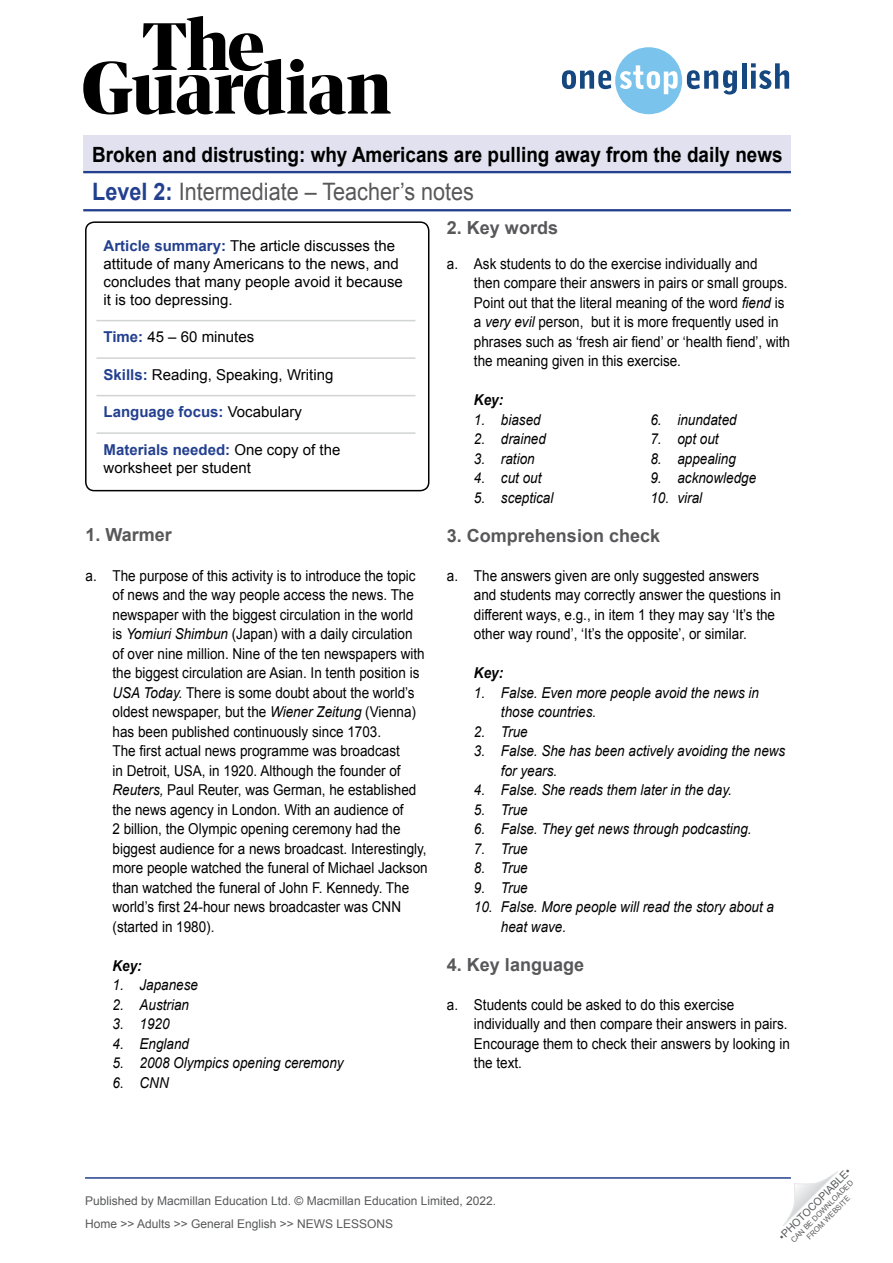
<style>
.page{position:relative;width:893px;height:1263px;background:#fff}
.page>*{position:absolute;margin:0;border:0;box-sizing:border-box;transform-origin:0 0}
.t1{font:24px "Arial";color:#58585a;scale:.9 1}
.t2{font:700 21px "Arial";color:#000;scale:.9 1}
.TN__Title{font:700 18px "Arial";color:#58585a}
.TN__Info_box_-_body{font:15px/19.5px "Arial";color:#000;scale:.9 1}
.t3{font:italic 15px/19.5px "Arial";color:#000;scale:.9 1}
.TN__Info_box_-_body-2{font:15px/18px "Arial";color:#000}
.TN__Info_box_-_body-3{font:700 15px "Arial";color:#23408f}
.TN__Key_title{font:italic 700 15px "Arial";color:#000;scale:.9 1}
.t4{font:12px/23px "Arial";color:#58595b}
.t5{font:10.5px "Arial";color:#58595b}
.t6{font:7.5px/9px "Arial";color:#58595b;text-align:center}
.s1{font-weight:700;color:#23408f}
.s2{font-style:italic}
.s3{font-weight:400;color:#000}
</style>
<div class="page">
<hr style="left:85px;top:1177px;width:706px;height:2px;background:#23408f">
<svg style="left:783px;top:1171px;width:55px;height:55px"></svg>
<div style="left:83px;top:136px;width:708px;height:37px;background:#e1e1ef"></div>
<hr style="left:83px;top:171px;width:708px;height:2px;background:#23408f">
<hr style="left:83px;top:209px;width:708px;height:2px;background:#23408f">
<svg style="left:83px;top:16px;width:308px;height:99px"></svg>
<svg style="left:562px;top:47px;width:175px;height:67px"></svg>
<hr style="left:742px;top:63px;width:4px;height:26px;background:#154780">
<svg style="left:751px;top:63px;width:38px;height:26px"></svg>
<hr style="left:96px;top:320px;width:319px;height:1px;background:#d1d3d4">
<hr style="left:96px;top:357px;width:319px;height:2px;background:#d1d3d4">
<hr style="left:96px;top:395px;width:319px;height:1px;background:#d1d3d4">
<hr style="left:96px;top:432px;width:319px;height:2px;background:#d1d3d4">
<div style="left:85px;top:221px;width:344px;height:270px;border:2px solid #000;border-radius:9px"></div>
<h2 class="t2" style="left:92px;top:141px;width:769px">Broken and distrusting: why Americans are pulling away from the daily news</h2>
<h1 class="t1" style="left:92px;top:176px;width:426px"><span class="s1">Level 2:</span> Intermediate – Teacher’s notes</h1>
<p class="TN__Title" style="left:447px;top:216px;width:113px">2. Key words</p>
<p class="TN__Info_box_-_body" style="left:474px;top:254px;width:353px;text-indent:-27px">a. Ask students to do the exercise individually and<br>then compare their answers in pairs or small groups.<br>Point out that the literal meaning of the word <span class="s2">fiend</span> is a <span class="s2">very evil</span> person, but it is more frequently used in phrases such as ‘fresh air fiend’ or ‘health fiend’, with the meaning given in this exercise.</p>
<p class="TN__Key_title" style="left:474px;top:390px;width:34px">Key:</p>
<p class="t3" style="left:474px;top:410px;width:76px">1. biased</p>
<p class="t3" style="left:474px;top:429px;width:82px">2. drained</p>
<p class="t3" style="left:474px;top:449px;width:69px">3. ration</p>
<p class="t3" style="left:474px;top:468px;width:77px">4. cut out</p>
<p class="t3" style="left:474px;top:488px;width:90px">5. sceptical</p>
<p class="TN__Info_box_-_body-2" style="left:104px;top:237px;width:301px"><span class="s1">Article summary:</span> The article discusses the attitude of many Americans to the news, and concludes that many people avoid it because it is too depressing.</p>
<p class="TN__Info_box_-_body-2" style="left:104px;top:328px;width:152px"><span class="s1">Time:</span> 45 – 60 minutes</p>
<p class="TN__Info_box_-_body-2" style="left:104px;top:366px;width:231px"><span class="s1">Skills:</span> Reading, Speaking, Writing</p>
<p class="TN__Info_box_-_body-3" style="left:104px;top:402px;width:200px">Language focus: <span class="s3">Vocabulary</span></p>
<p class="TN__Info_box_-_body-2" style="left:104px;top:441px;width:238px"><span class="s1">Materials needed:</span> One copy of the worksheet per student</p>
<p class="t3" style="left:650px;top:410px;width:97px">6. inundated</p>
<p class="t3" style="left:650px;top:429px;width:77px">7. opt out</p>
<p class="t3" style="left:650px;top:449px;width:97px">8. appealing</p>
<p class="t3" style="left:650px;top:468px;width:119px">9. acknowledge</p>
<p class="t3" style="left:650px;top:488px;width:59px">10. viral</p>
<p class="TN__Title" style="left:447px;top:523px;width:215px">3. Comprehension check</p>
<p class="TN__Info_box_-_body" style="left:474px;top:566px;width:342px;text-indent:-27px">a. The answers given are only suggested answers and students may correctly answer the questions in different ways, e.g., in item 1 they may say ‘It’s the other way round’, ‘It’s the opposite’, or similar.</p>
<p class="TN__Key_title" style="left:474px;top:663px;width:34px">Key:</p>
<p class="t3" style="left:501px;top:683px;width:288px;text-indent:-27px">1. False. Even more people avoid the news in those countries.</p>
<p class="t3" style="left:474px;top:722px;width:61px">2. True</p>
<p class="t3" style="left:501px;top:741px;width:317px;text-indent:-27px">3. False. She has been actively avoiding the news for years.</p>
<p class="t3" style="left:474px;top:780px;width:288px">4. False. She reads them later in the day.</p>
<p class="t3" style="left:474px;top:800px;width:61px">5. True</p>
<p class="t3" style="left:474px;top:819px;width:310px">6. False. They get news through podcasting.</p>
<p class="t3" style="left:474px;top:839px;width:61px">7. True</p>
<p class="t3" style="left:474px;top:858px;width:61px">8. True</p>
<p class="t3" style="left:474px;top:878px;width:61px">9. True</p>
<p class="t3" style="left:501px;top:897px;width:305px;text-indent:-27px">10. False. More people will read the story about a heat wave.</p>
<p class="TN__Title" style="left:447px;top:952px;width:139px">4. Key language</p>
<p class="TN__Info_box_-_body" style="left:474px;top:995px;width:352px;text-indent:-27px">a. Students could be asked to do this exercise individually and then compare their answers in pairs.<br>Encourage them to check their answers by looking in the text.</p>
<p class="TN__Title" style="left:86px;top:522px;width:88px">1. Warmer</p>
<p class="TN__Info_box_-_body" style="left:112px;top:566px;width:352px;text-indent:-27px">a. The purpose of this activity is to introduce the topic of news and the way people access the news. The newspaper with the biggest circulation in the world<br>is <span class="s2">Yomiuri Shimbun</span> (Japan) with a daily circulation<br>of over nine million. Nine of the ten newspapers with the biggest circulation are Asian. In tenth position is <span class="s2">USA Today.</span> There is some doubt about the world’s oldest newspaper, but the <span class="s2">Wiener Zeitung</span> (Vienna) has been published continuously since 1703.<br>The first actual news programme was broadcast<br>in Detroit, USA, in 1920. Although the founder of <span class="s2">Reuters,</span> Paul Reuter, was German, he established the news agency in London. With an audience of<br>2 billion, the Olympic opening ceremony had the biggest audience for a news broadcast. Interestingly, more people watched the funeral of Michael Jackson than watched the funeral of John F. Kennedy. The world’s first 24-hour news broadcaster was CNN (started in 1980).</p>
<p class="TN__Key_title" style="left:112px;top:956px;width:34px">Key:</p>
<p class="t3" style="left:112px;top:975px;width:97px">1. Japanese</p>
<p class="t3" style="left:112px;top:995px;width:87px">2. Austrian</p>
<p class="t3" style="left:112px;top:1014px;width:65px">3. 1920</p>
<p class="t3" style="left:112px;top:1034px;width:87px">4. England</p>
<p class="t3" style="left:112px;top:1053px;width:258px">5. 2008 Olympics opening ceremony</p>
<p class="t3" style="left:112px;top:1073px;width:64px">6. CNN</p>
<p class="t4" style="left:85px;top:1189px;width:413px">Published by Macmillan Education Ltd. © Macmillan Education Limited, 2022.<br>Home &gt;&gt; Adults &gt;&gt; General English &gt;&gt; NEWS LESSONS</p>
<p class="t5" style="left:776px;top:1233px;width:99px;rotate:-45deg">•PHOTOCOPIABLE•</p>
<p class="t6" style="left:789px;top:1238px;width:86px;rotate:-45deg">CAN BE DOWNLOADED<br>FROM WEBSITE</p>
</div>
